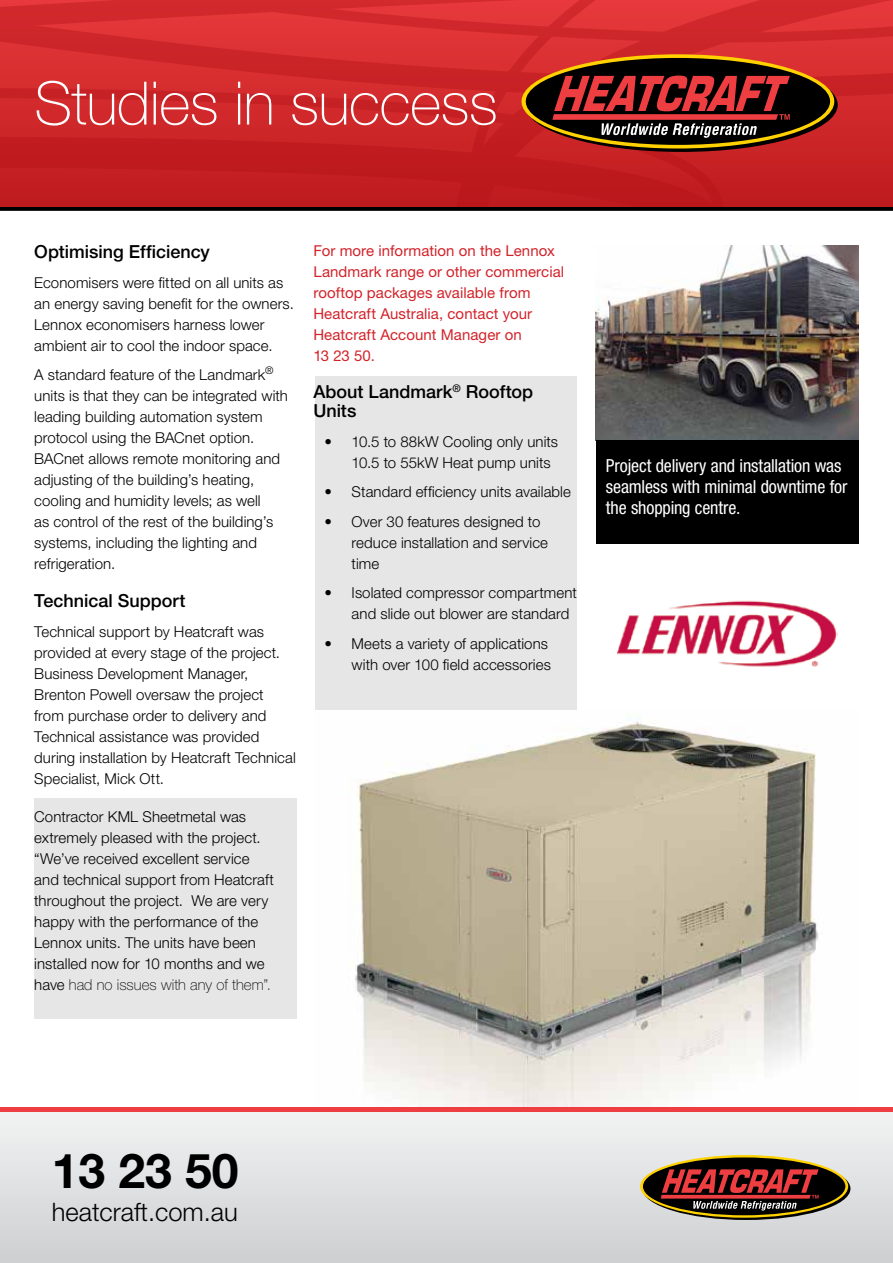
<style>
.page{position:relative;width:893px;height:1263px;background:#fff}
.page>*{position:absolute;margin:0;border:0;box-sizing:border-box;transform-origin:0 0}
.t1{font:100 60px "Helvetica Neue LT Std";letter-spacing:-.01em;color:#fff}
.t2{font:700 48.15px "Helvetica Neue LT Std";color:#000}
.t3{font:300 25.5px "Helvetica Neue LT Std";color:#000}
.t4{font:condensed 18px/21px "Helvetica Neue LT Std";letter-spacing:-.005em;color:#fff}
.t5{font:500 18px/19.5px "Helvetica Neue LT Std";color:#000}
.t6{font:300 15px/21px "Helvetica Neue LT Std";letter-spacing:.005em;color:#000}
.t7{font:15px/21px "Helvetica Neue LT Std";letter-spacing:.005em;color:#d2232a}
.s1{font-weight:100}
</style>
<div class="page">
<img style="left:315px;top:721px;width:544px;height:387px">
<div style="left:34px;top:799px;width:263px;height:220px;background:#e6e6e6"></div>
<div style="left:0;top:1112px;width:893px;height:151px;background:linear-gradient(to bottom,#f2f3f3,#cdcfd0)"></div>
<hr style="left:0;top:1108px;width:893px;height:4px;background:#ef3e42">
<svg style="left:0;top:206px;width:893px;height:5px;background:#2d0c0d"></svg>
<svg style="left:0;top:0;width:893px;height:206px;background:#cd2629"></svg>
<svg style="left:525px;top:58px;width:313px;height:94px"></svg>
<svg style="left:521px;top:54px;width:313px;height:94px;background:#f3c002"></svg>
<div style="left:526px;top:58px;width:304px;height:87px;background:#000;border-radius:50%"></div>
<svg style="left:552px;top:76px;width:238px;height:62px"></svg>
<svg style="left:642px;top:1157px;width:208px;height:63px"></svg>
<svg style="left:640px;top:1155px;width:208px;height:63px"></svg>
<div style="left:643px;top:1157px;width:202px;height:58px;background:#000;border-radius:50%"></div>
<svg style="left:661px;top:1169px;width:158px;height:41px"></svg>
<div style="left:315px;top:376px;width:261px;height:334px;background:#e6e6e6"></div>
<img style="left:596px;top:245px;width:263px;height:196px">
<img style="left:617px;top:600px;width:221px;height:67px">
<div style="left:596px;top:441px;width:263px;height:103px;background:#000"></div>
<h1 class="t1" style="left:34px;top:69px;width:465px">Studies in success</h1>
<p class="t5" style="left:34px;top:242px;width:177px">Optimising Efficiency</p>
<p class="t6" style="left:34px;top:272px;width:261px">Economisers were fitted on all units as an energy saving benefit for the owners.<br>Lennox economisers harness lower ambient air to cool the indoor space.</p>
<p class="t6" style="left:34px;top:364px;width:255px">A standard feature of the Landmark<sup>® </sup>units is that they can be integrated with leading building automation system protocol using the BACnet option.<br>BACnet allows remote monitoring and adjusting of the building’s heating, cooling and humidity levels; as well<br>as control of the rest of the building’s systems, including the lighting and refrigeration.</p>
<p class="t5" style="left:34px;top:591px;width:153px">Technical Support</p>
<p class="t6" style="left:34px;top:621px;width:263px">Technical support by Heatcraft was provided at every stage of the project.<br>Business Development Manager, Brenton Powell oversaw the project from purchase order to delivery and Technical assistance was provided during installation by Heatcraft Technical Specialist, Mick Ott.</p>
<p class="t6" style="left:34px;top:806px;width:241px">Contractor KML Sheetmetal was extremely pleased with the project. “We’ve received excellent service and technical support from Heatcraft throughout the project. We are very happy with the performance of the Lennox units. The units have been installed now for 10 months and we have <span class="s1">had no issues with any of them”.</span></p>
<p class="t7" style="left:313px;top:240px;width:252px">For more information on the Lennox<br>Landmark range or other commercial rooftop packages available from<br>Heatcraft Australia, contact your<br>Heatcraft Account Manager on<br>13 23 50.</p>
<p class="t5" style="left:313px;top:381px;width:221px">About Landmark<sup>®</sup> Rooftop<br>Units</p>
<p class="t6" style="left:352px;top:430px;width:208px;text-indent:-27px">• 10.5 to 88kW Cooling only units<br>10.5 to 55kW Heat pump units</p>
<p class="t6" style="left:325px;top:481px;width:248px">• Standard efficiency units available</p>
<p class="t6" style="left:352px;top:510px;width:198px;text-indent:-27px">• Over 30 features designed to reduce installation and service time</p>
<p class="t6" style="left:352px;top:582px;width:227px;text-indent:-27px">• Isolated compressor compartment and slide out blower are standard</p>
<p class="t6" style="left:325px;top:632px;width:228px;text-align:right">• Meets a variety of applications with over 100 field accessories</p>
<p class="t4" style="left:606px;top:455px;width:243px">Project delivery and installation was seamless with minimal downtime for the shopping centre.</p>
<h2 class="t2" style="left:52px;top:1141px;width:188px">13 23 50</h2>
<h3 class="t3" style="left:52px;top:1196px;width:187px">heatcraft.com.au</h3>
</div>
